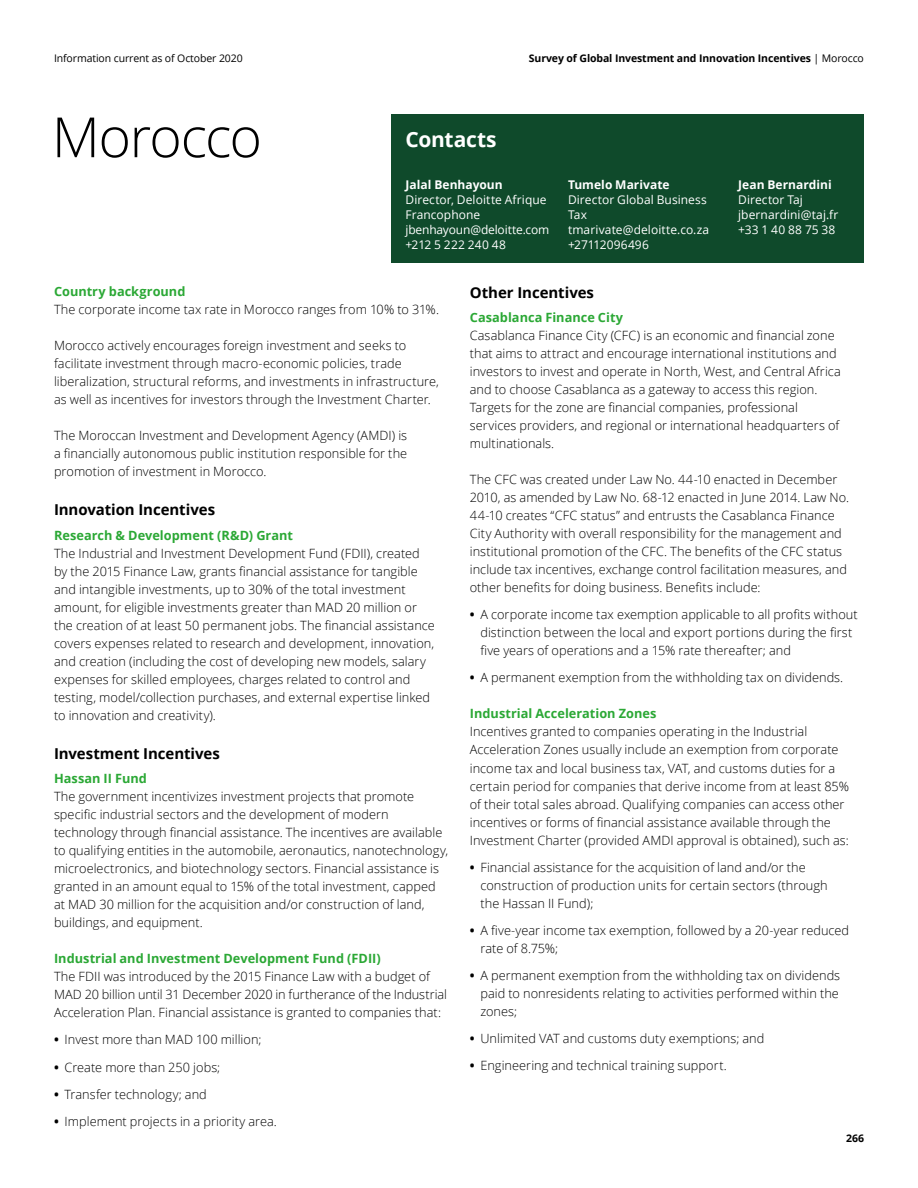
<style>
.page{position:relative;width:918px;height:1188px;background:#fff}
.page>*{position:absolute;margin:0;border:0;box-sizing:border-box;transform-origin:0 0}
.t1{font:300 55.5px "Open Sans";letter-spacing:-.03em;color:#000}
.t2{font:700 21px "Open Sans";letter-spacing:-.01em;color:#fff}
.t3{font:700 15px "Open Sans";letter-spacing:-.005em;color:#000}
.t4{font:300 12.75px/18px "Open Sans";letter-spacing:.005em;color:#000}
.t5{font:700 12.75px "Open Sans";color:#2ba835}
.t6{font:12px/15px "Open Sans";letter-spacing:.005em;color:#fff}
.t7{font:700 12px "Open Sans";color:#fff}
.t8{font:700 10.5px "Open Sans";letter-spacing:-.01em;color:#000}
.t9{font:10.5px "Open Sans";letter-spacing:-.01em;color:#000}
.s1{font-weight:400}
.s2{font-weight:700}
</style>
<div class="page">
<div style="left:392px;top:115px;width:472px;height:148px;background:#0f4a2b"></div>
<p class="t9" style="left:54px;top:51px;width:190px">Information current as of October 2020</p>
<h1 class="t1" style="left:52px;top:99px;width:212px">Morocco</h1>
<p class="t8" style="left:529px;top:51px;width:337px">Survey of Global Investment and Innovation Incentives <span class="s1">| Morocco</span></p>
<h2 class="t2" style="left:406px;top:125px;width:92px">Contacts</h2>
<p class="t7" style="left:406px;top:176px;width:99px">Jalal Benhayoun</p>
<p class="t6" style="left:406px;top:192px;width:145px">Director, Deloitte Afrique<br>Francophone jbenhayoun@deloitte.com +212 5 222 240 48</p>
<p class="t7" style="left:568px;top:176px;width:103px">Tumelo Marivate</p>
<p class="t6" style="left:568px;top:192px;width:143px">Director Global Business<br>Tax tmarivate@deloitte.co.za +27112096496</p>
<p class="t7" style="left:738px;top:176px;width:95px">Jean Bernardini</p>
<p class="t6" style="left:738px;top:192px;width:102px">Director Taj jbernardini@taj.fr +33 1 40 88 75 38</p>
<p class="t5" style="left:54px;top:282px;width:133px">Country background</p>
<p class="t4" style="left:54px;top:300px;width:387px">The corporate income tax rate in Morocco ranges from 10% to 31%.</p>
<p class="t4" style="left:54px;top:336px;width:386px">Morocco actively encourages foreign investment and seeks to facilitate investment through macro-economic policies, trade liberalization, structural reforms, and investments in infrastructure, as well as incentives for investors through the Investment Charter.</p>
<p class="t4" style="left:54px;top:426px;width:355px;text-align:justify">The Moroccan Investment and Development Agency (AMDI) is a financially autonomous public institution responsible for the promotion of investment in Morocco.</p>
<p class="t3" style="left:54px;top:499px;width:163px">Innovation Incentives</p>
<p class="t5" style="left:54px;top:526px;width:240px">Research &amp; Development (R&amp;D) Grant</p>
<p class="t4" style="left:54px;top:544px;width:382px">The Industrial and Investment Development Fund (FDII), created by the 2015 Finance Law, grants financial assistance for tangible and intangible investments, up to 30% of the total investment amount, for eligible investments greater than MAD 20 million or the creation of at least 50 permanent jobs. The financial assistance covers expenses related to research and development, innovation, and creation (including the cost of developing new models, salary expenses for skilled employees, charges related to control and testing, model/collection purchases, and external expertise linked to innovation and creativity).</p>
<p class="t3" style="left:54px;top:743px;width:167px">Investment Incentives</p>
<p class="t5" style="left:54px;top:770px;width:94px">Hassan II Fund</p>
<p class="t4" style="left:54px;top:787px;width:396px">The government incentivizes investment projects that promote specific industrial sectors and the development of modern technology through financial assistance. The incentives are available to qualifying entities in the automobile, aeronautics, nanotechnology, microelectronics, and biotechnology sectors. Financial assistance is granted in an amount equal to 15% of the total investment, capped at MAD 30 million for the acquisition and/or construction of land, buildings, and equipment.</p>
<p class="t5" style="left:54px;top:950px;width:328px">Industrial and Investment Development Fund (FDII)</p>
<p class="t4" style="left:54px;top:968px;width:394px">The FDII was introduced by the 2015 Finance Law with a budget of<br>MAD 20 billion until 31 December 2020 in furtherance of the Industrial<br>Acceleration Plan. Financial assistance is granted to companies that:</p>
<p class="t4" style="left:54px;top:1031px;width:209px"><span class="s2">•</span> Invest more than MAD 100 million;</p>
<p class="t4" style="left:54px;top:1058px;width:168px"><span class="s2">•</span> Create more than 250 jobs;</p>
<p class="t4" style="left:54px;top:1085px;width:154px"><span class="s2">•</span> Transfer technology; and</p>
<p class="t4" style="left:54px;top:1112px;width:224px"><span class="s2">•</span> Implement projects in a priority area.</p>
<p class="t3" style="left:470px;top:282px;width:126px">Other Incentives</p>
<p class="t5" style="left:470px;top:309px;width:155px">Casablanca Finance City</p>
<p class="t4" style="left:470px;top:326px;width:373px">Casablanca Finance City (CFC) is an economic and financial zone that aims to attract and encourage international institutions and investors to invest and operate in North, West, and Central Africa and to choose Casablanca as a gateway to access this region.<br>Targets for the zone are financial companies, professional services providers, and regional or international headquarters of multinationals.</p>
<p class="t4" style="left:470px;top:470px;width:381px">The CFC was created under Law No. 44-10 enacted in December 2010, as amended by Law No. 68-12 enacted in June 2014. Law No.<br>44-10 creates “CFC status” and entrusts the Casablanca Finance City Authority with overall responsibility for the management and institutional promotion of the CFC. The benefits of the CFC status include tax incentives, exchange control facilitation measures, and other benefits for doing business. Benefits include:</p>
<p class="t4" style="left:480px;top:606px;width:379px;text-indent:-11px"><span class="s2">•</span> A corporate income tax exemption applicable to all profits without distinction between the local and export portions during the first five years of operations and a 15% rate thereafter; and</p>
<p class="t4" style="left:470px;top:669px;width:375px"><span class="s2">•</span> A permanent exemption from the withholding tax on dividends.</p>
<p class="t5" style="left:470px;top:705px;width:188px">Industrial Acceleration Zones</p>
<p class="t4" style="left:470px;top:723px;width:381px">Incentives granted to companies operating in the Industrial Acceleration Zones usually include an exemption from corporate income tax and local business tax, VAT, and customs duties for a certain period for companies that derive income from at least 85% of their total sales abroad. Qualifying companies can access other incentives or forms of financial assistance available through the Investment Charter (provided AMDI approval is obtained), such as:</p>
<p class="t4" style="left:480px;top:858px;width:349px;text-indent:-11px"><span class="s2">•</span> Financial assistance for the acquisition of land and/or the construction of production units for certain sectors (through the Hassan II Fund);</p>
<p class="t4" style="left:480px;top:921px;width:370px;text-indent:-11px"><span class="s2">•</span> A five-year income tax exemption, followed by a 20-year reduced rate of 8.75%;</p>
<p class="t4" style="left:480px;top:966px;width:361px;text-align:justify;text-indent:-11px"><span class="s2">•</span> A permanent exemption from the withholding tax on dividends paid to nonresidents relating to activities performed within the zones;</p>
<p class="t4" style="left:470px;top:1029px;width:296px"><span class="s2">•</span> Unlimited VAT and customs duty exemptions; and</p>
<p class="t4" style="left:470px;top:1056px;width:259px"><span class="s2">•</span> Engineering and technical training support.</p>
<p class="t8" style="left:846px;top:1131px;width:19px">266</p>
</div>
